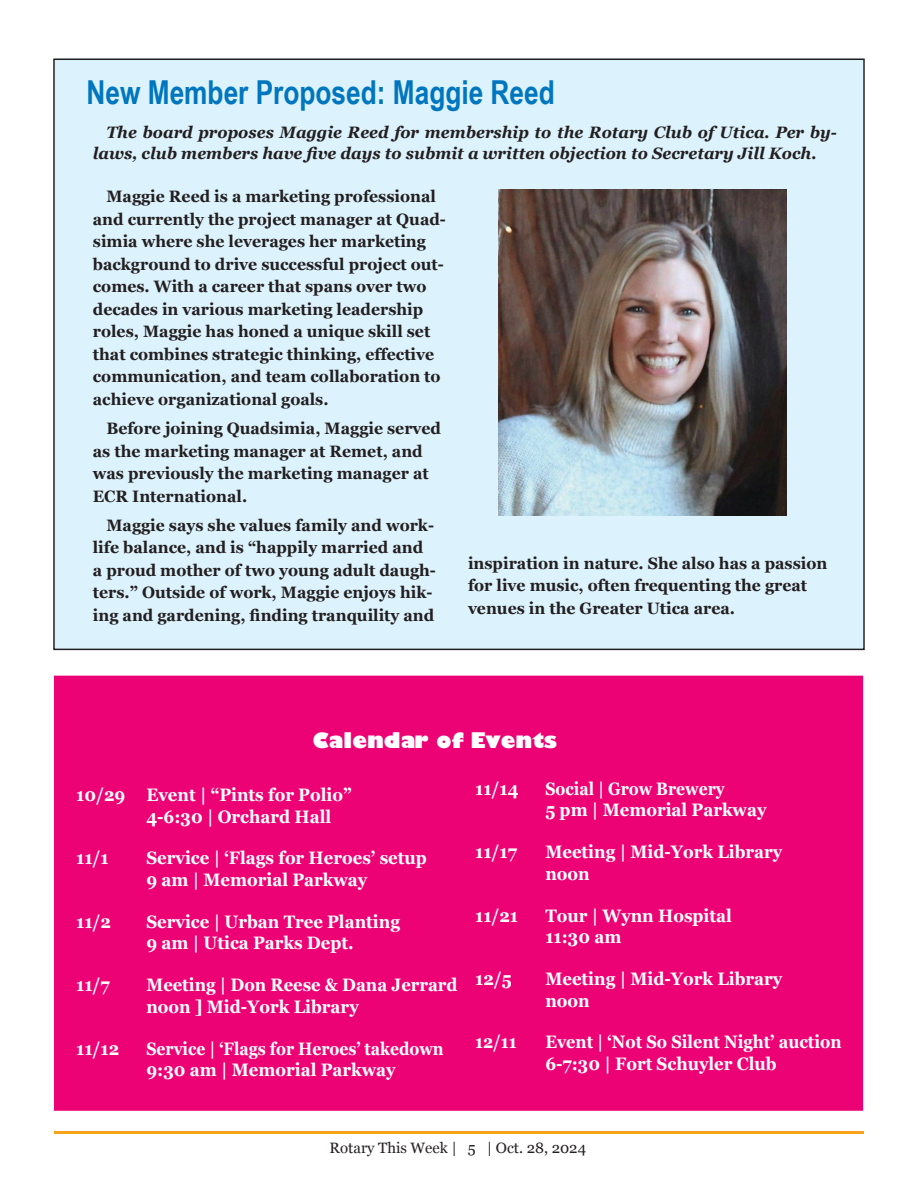
<style>
.page{position:relative;width:918px;height:1188px;background:#fff}
.page>*{position:absolute;margin:0;border:0;box-sizing:border-box;transform-origin:0 0}
.t1{font:700 33px "Arial Narrow";color:#0076bf}
.t2{font:800 21px "Gill Sans";color:#fff}
.t3{font:700 18px/21.6px "Georgia";color:#fff;scale:.93 1}
.t4{font:700 18px/21.6px "Georgia";color:#fff;scale:.87 1}
.t5{font:700 18px/21.6px "Georgia";color:#fff;scale:.9 1}
.t6{font:700 18px/21.6px "Georgia";color:#fff;scale:.92 1}
.t7{font:700 16.5px/22.5px "Georgia";color:#231f20;scale:.96 1}
.t8{font:italic 700 16.5px/21px "Georgia";color:#231f20}
.t9{font:15px "Georgia";color:#231f20}
</style>
<div class="page">
<hr style="left:54px;top:1131px;width:810px;height:3px;background:#f9a31b">
<div style="left:54px;top:676px;width:809px;height:435px;background:#ed0275;border:2px solid #ed0275"></div>
<div style="left:55px;top:59px;width:807px;height:591px;background:#dcf2fc"></div>
<img style="left:499px;top:190px;width:287px;height:325px">
<h1 class="t1" style="left:87px;top:67px;width:470px">New Member Proposed: Maggie Reed</h1>
<p class="t8" style="left:93px;top:121px;width:745px;text-indent:14px">The board proposes Maggie Reed for membership to the Rotary Club of Utica. Per by&shy;laws, club members have five days to submit a written objection to Secretary Jill Koch.</p>
<p class="t7" style="left:93px;top:185px;width:369px;text-indent:14px">Maggie Reed is a marketing professional and currently the project manager at Quad&shy;simia where she leverages her marketing background to drive successful project out&shy;comes. With a career that spans over two decades in various marketing leadership roles, Maggie has honed a unique skill set that combines strategic thinking, effective communication, and team collaboration to achieve organizational goals.</p>
<p class="t7" style="left:93px;top:416px;width:364px;text-indent:13px">Before joining Quadsimia, Maggie served as the marketing manager at Remet, and was previously the marketing manager at ECR International.</p>
<p class="t7" style="left:93px;top:513px;width:359px;text-indent:13px">Maggie says she values family and work&shy;life balance, and is “happily married and a proud mother of two young adult daugh&shy;ters.” Outside of work, Maggie enjoys hik&shy;ing and gardening, finding tranquility and</p>
<p class="t7" style="left:468px;top:551px;width:376px">inspiration in nature. She also has a passion for live music, often frequenting the great venues in the Greater Utica area.</p>
<p class="t2" style="left:312px;top:724px;width:246px">Calendar of Events</p>
<p class="t3" style="left:146px;top:783px;width:222px;text-indent:-70px">10/29 Event | “Pints for Polio”<br>4-6:30 | Orchard Hall</p>
<p class="t3" style="left:76px;top:846px;width:36px">11/1</p>
<p class="t3" style="left:146px;top:846px;width:303px">Service | ‘Flags for Heroes’ setup<br>9 am | Memorial Parkway</p>
<p class="t3" style="left:76px;top:910px;width:39px">11/2</p>
<p class="t3" style="left:146px;top:910px;width:274px">Service | Urban Tree Planting<br>9 am | Utica Parks Dept.</p>
<p class="t3" style="left:76px;top:973px;width:38px">11/7</p>
<p class="t6" style="left:146px;top:973px;width:340px">Meeting | Don Reese &amp; Dana Jerrard noon ] Mid-York Library</p>
<p class="t3" style="left:76px;top:1037px;width:48px">11/12</p>
<p class="t4" style="left:146px;top:1037px;width:343px">Service | ‘Flags for Heroes’ takedown<br>9:30 am | Memorial Parkway</p>
<p class="t3" style="left:475px;top:777px;width:48px">11/14</p>
<p class="t4" style="left:545px;top:777px;width:256px">Social | Grow Brewery<br>5 pm | Memorial Parkway</p>
<p class="t3" style="left:475px;top:840px;width:46px">11/17</p>
<p class="t3" style="left:545px;top:840px;width:256px">Meeting | Mid-York Library noon</p>
<p class="t3" style="left:475px;top:904px;width:48px">11/21</p>
<p class="t3" style="left:545px;top:904px;width:202px">Tour | Wynn Hospital<br>11:30 am</p>
<p class="t3" style="left:475px;top:967px;width:41px">12/5</p>
<p class="t3" style="left:545px;top:967px;width:256px">Meeting | Mid-York Library noon</p>
<p class="t5" style="left:475px;top:1031px;width:48px">12/11</p>
<p class="t5" style="left:545px;top:1031px;width:331px">Event | ‘Not So Silent Night’ auction<br>6-7:30 | Fort Schuyler Club</p>
<p class="t9" style="left:330px;top:1137px;width:258px">Rotary This Week | 5 | Oct. 28, 2024</p>
</div>
